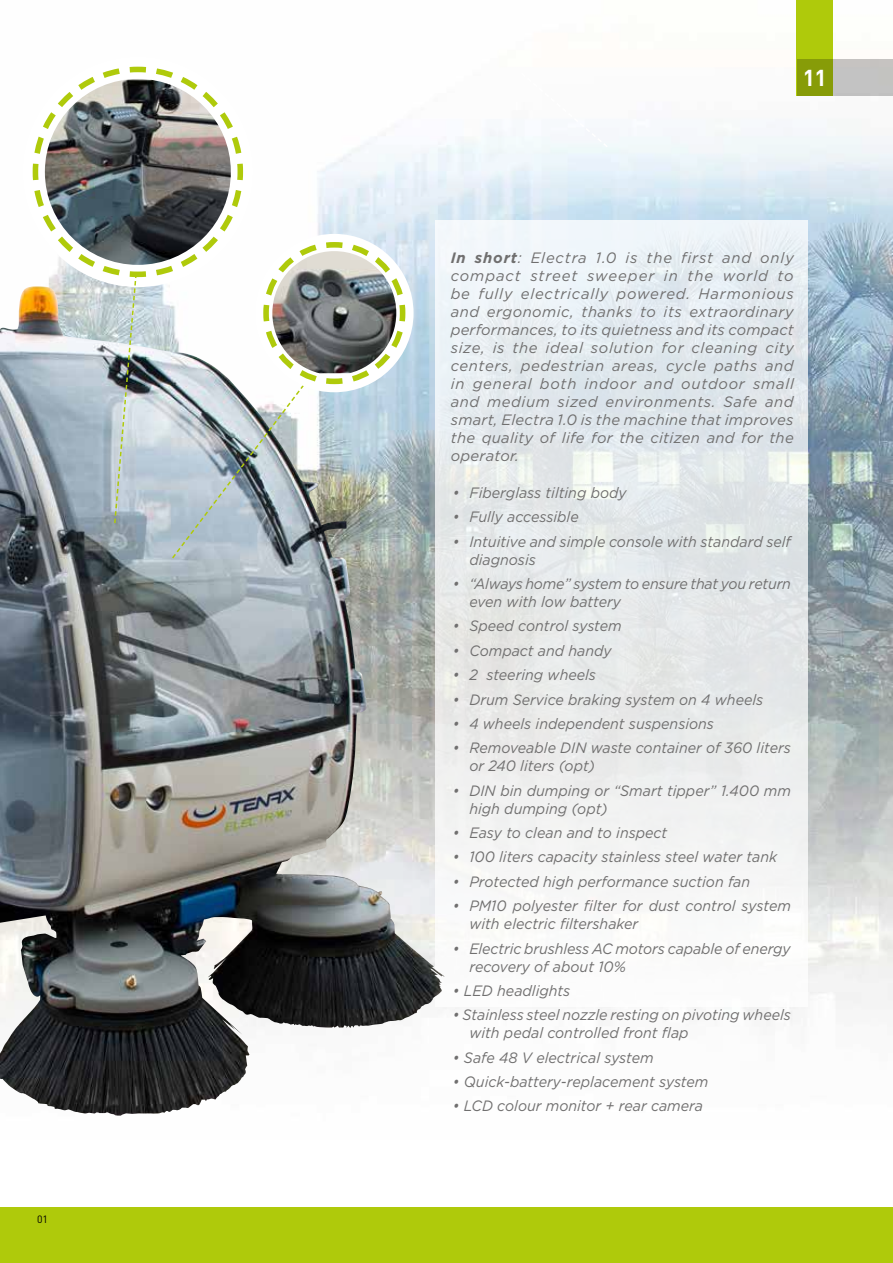
<style>
.page{position:relative;width:893px;height:1263px;background:#fff}
.page>*{position:absolute;margin:0;border:0;box-sizing:border-box;transform-origin:0 0}
.t1{font:700 22.8px "DIN Pro";color:#fff}
.t2{font:italic 15px/18px "Gotham";color:#706f6f;scale:.95 1}
.t3{font:italic 15px/18px "Gotham";color:#706f6f;text-align:justify}
.t4{font:10.5px "DIN Pro";color:#000}
.s1{font-weight:700}
</style>
<div class="page">
<img style="left:188px;top:0;width:705px;height:1108px">
<svg style="left:435px;top:220px;width:373px;height:786px"></svg>
<img style="left:0;top:286px;width:188px;height:830px">
<div style="left:0;top:1208px;width:893px;height:55px;background:#afca0b"></div>
<div style="left:797px;top:0;width:36px;height:96px;background:#afca0b"></div>
<svg style="left:797px;top:60px;width:96px;height:36px;background:#acb47c"></svg>
<div style="left:23px;top:57px;width:230px;height:230px;background:#fff;border-radius:50%"></div>
<svg style="left:32px;top:64px;width:214px;height:214px"></svg>
<img style="left:45px;top:79px;width:186px;height:186px;border-radius:93px">
<img style="left:31px;top:184px;width:107px;height:341px">
<svg style="left:519px;top:71px;width:90px;height:78px"></svg>
<img style="left:150px;top:179px;width:258px;height:381px">
<img style="left:272px;top:251px;width:124px;height:122px">
<p class="t4" style="left:37px;top:1212px;width:12px">01</p>
<h1 class="t1" style="left:803px;top:63px;width:26px">11</h1>
<p class="t3" style="left:451px;top:248px;width:345px"><span class="s1">In short</span>: Electra 1.0 is the first and only compact street sweeper in the world to be fully electrically powered. Harmonious and ergonomic, thanks to its extraordinary performances, to its quietness and its compact size, is the ideal solution for cleaning city centers, pedestrian areas, cycle paths and in general both indoor and outdoor small and medium sized environments. Safe and smart, Electra 1.0 is the machine that improves the quality of life for the citizen and for the operator.</p>
<p class="t2" style="left:453px;top:483px;width:185px">• Fiberglass tilting body</p>
<p class="t2" style="left:453px;top:508px;width:134px">• Fully accessible</p>
<p class="t2" style="left:469px;top:532px;width:340px;text-indent:-17px">• Intuitive and simple console with standard self diagnosis</p>
<p class="t2" style="left:469px;top:574px;width:340px;text-indent:-17px">• “Always home” system to ensure that you return even with low battery</p>
<p class="t2" style="left:453px;top:617px;width:179px">• Speed control system</p>
<p class="t2" style="left:453px;top:641px;width:169px">• Compact and handy</p>
<p class="t2" style="left:453px;top:665px;width:152px">• 2 steering wheels</p>
<p class="t2" style="left:453px;top:690px;width:328px">• Drum Service braking system on 4 wheels</p>
<p class="t2" style="left:453px;top:714px;width:276px">• 4 wheels independent suspensions</p>
<p class="t2" style="left:469px;top:739px;width:340px;text-indent:-17px">• Removeable DIN waste container of 360 liters or 240 liters (opt)</p>
<p class="t2" style="left:469px;top:781px;width:340px;text-indent:-17px">• DIN bin dumping or “Smart tipper” 1.400 mm high dumping (opt)</p>
<p class="t2" style="left:453px;top:823px;width:227px">• Easy to clean and to inspect</p>
<p class="t2" style="left:453px;top:848px;width:343px">• 100 liters capacity stainless steel water tank</p>
<p class="t2" style="left:453px;top:872px;width:314px">• Protected high performance suction fan</p>
<p class="t2" style="left:469px;top:896px;width:340px;text-indent:-17px">• PM10 polyester filter for dust control system with electric filtershaker</p>
<p class="t2" style="left:469px;top:939px;width:340px;text-indent:-17px">• Electric brushless AC motors capable of energy recovery of about 10%</p>
<p class="t2" style="left:453px;top:981px;width:125px">• LED headlights</p>
<p class="t2" style="left:469px;top:1006px;width:340px;text-indent:-17px">• Stainless steel nozzle resting on pivoting wheels with pedal controlled front flap</p>
<p class="t2" style="left:453px;top:1048px;width:213px">• Safe 48 V electrical system</p>
<p class="t2" style="left:453px;top:1072px;width:271px">• Quick-battery-replacement system</p>
<p class="t2" style="left:453px;top:1097px;width:265px">• LCD colour monitor + rear camera</p>
</div>
